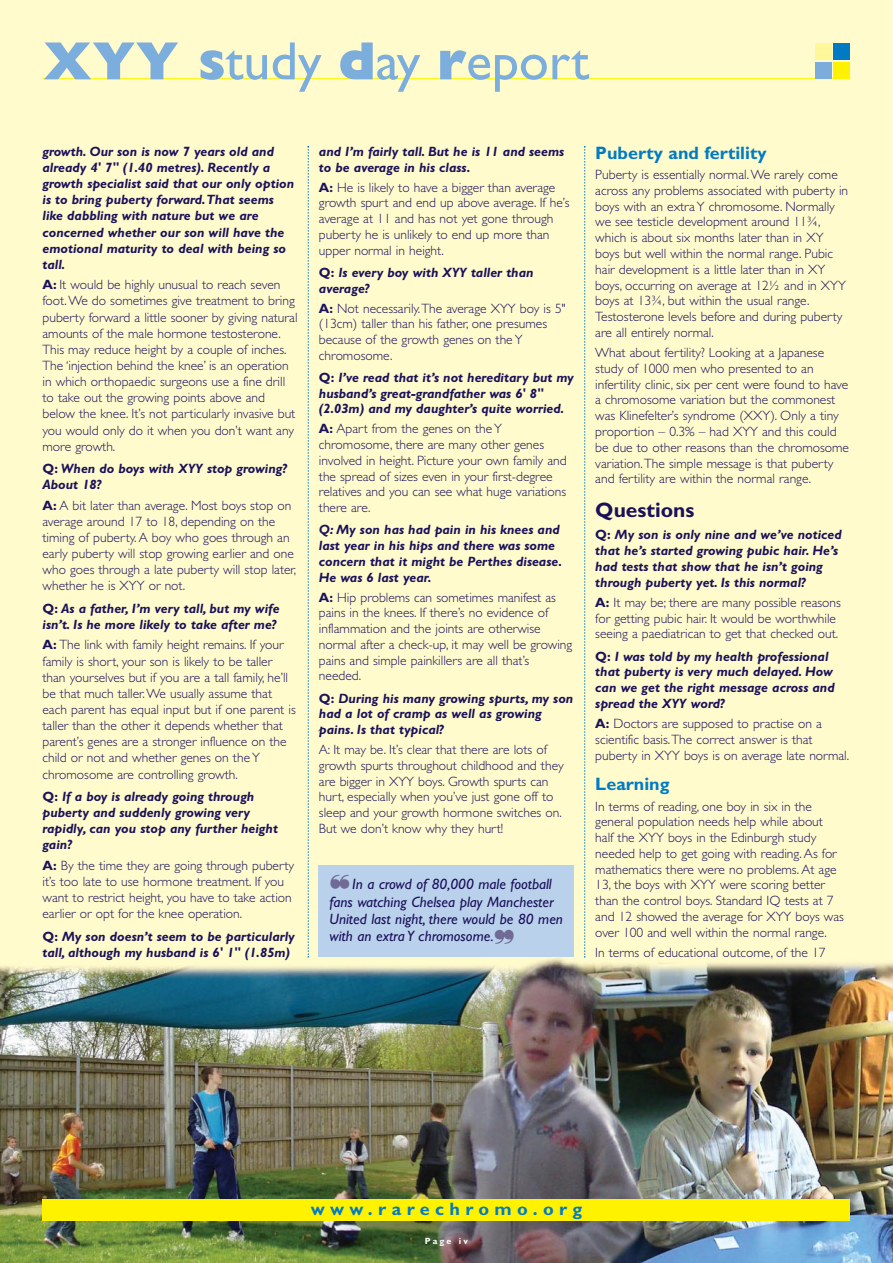
<style>
.page{position:relative;width:893px;height:1263px;background:#fff}
.page>*{position:absolute;margin:0;border:0;box-sizing:border-box;transform-origin:0 0}
.t1{font:54px "Gill Sans";color:#7baddd}
.t2{font:700 21px "Gill Sans";color:#1a115a}
.t3{font:700 18px "Gill Sans";color:#007bc3}
.t4{font:700 18px "Gill Sans";letter-spacing:.3em;color:#007bc3}
.t5{font:italic 15px/17.2px "Gill Sans";color:#1a115a}
.t6{font:300 13.5px/15.8px "Gill Sans";color:#1a115a}
.t7{font:italic 700 13.5px/15.8px "Gill Sans";color:#1a115a}
.t8{font:700 9px "Gill Sans";letter-spacing:.235em;color:#fff}
.s1{font-weight:800}
.s2{font-weight:700}
.s3{font-style:normal}
.s4{color:#706a97}
</style>
<div class="page">
<img style="left:0;top:0;width:893px;height:1263px">
<hr style="left:43px;top:78px;width:807px;height:1px;background:#fff200">
<div style="left:815px;top:43px;width:17px;height:17px;background:#fff799"></div>
<div style="left:833px;top:43px;width:17px;height:17px;background:#007ac2"></div>
<div style="left:815px;top:62px;width:17px;height:17px;background:#7bacdc"></div>
<div style="left:833px;top:62px;width:17px;height:17px;background:#fff200"></div>
<svg style="left:308px;top:146px;width:1px;height:811px"></svg>
<svg style="left:584px;top:146px;width:1px;height:811px"></svg>
<div style="left:43px;top:1199px;width:807px;height:21px;background:#fff200"></div>
<div style="left:319px;top:865px;width:255px;height:92px;background:#bad1ec"></div>
<h1 class="t1" style="left:43px;top:43px;width:548px"><span class="s1">XYY s</span>tudy <span class="s1">d</span>ay <span class="s1">r</span>eport</h1>
<p class="t7" style="left:43px;top:145px;width:253px;line-height:16.2px">growth. Our son is now 7 years old and already 4' 7" (1.40 metres). Recently a growth specialist said that our only option is to bring puberty forward.That seems like dabbling with nature but we are concerned whether our son will have the emotional maturity to deal with being so tall.</p>
<p class="t6" style="left:43px;top:278px;width:257px;line-height:16.2px"><span class="s2">A:</span> It would be highly unusual to reach seven foot. We do sometimes give treatment to bring puberty forward a little sooner by giving natural amounts of the male hormone testosterone.<br>This may reduce height by a couple of inches.<br>The ‘injection behind the knee’ is an operation in which orthopaedic surgeons use a fine drill to take out the growing points above and below the knee. It’s not particularly invasive but you would only do it when you don’t want any more growth.</p>
<p class="t7" style="left:43px;top:462px;width:246px;line-height:16.2px"><span class="s3">Q:</span> When do boys with XYY stop growing?<br>About 18?</p>
<p class="t6" style="left:43px;top:498px;width:255px;line-height:16.2px"><span class="s2">A:</span> A bit later than average. Most boys stop on average around 17 to 18, depending on the timing of puberty. A boy who goes through an early puberty will stop growing earlier and one who goes through a late puberty will stop later, whether he is XYY or not.</p>
<p class="t7" style="left:43px;top:602px;width:239px;line-height:16.2px"><span class="s3">Q:</span> As a father, I’m very tall, but my wife isn’t. Is he more likely to take after me?</p>
<p class="t6" style="left:43px;top:638px;width:255px;line-height:16.2px"><span class="s2">A:</span> The link with family height remains. If your family is short, your son is likely to be taller than yourselves but if you are a tall family, he’ll be that much taller. We usually assume that each parent has equal input but if one parent is taller than the other it depends whether that parent’s genes are a stronger influence on the child or not and whether genes on the Y chromosome are controlling growth.</p>
<p class="t7" style="left:43px;top:790px;width:237px;line-height:16.2px"><span class="s3">Q:</span> If a boy is already going through puberty and suddenly growing very rapidly, can you stop any further height gain?</p>
<p class="t6" style="left:43px;top:859px;width:253px;line-height:16.2px"><span class="s2">A:</span> By the time they are going through puberty it’s too late to use hormone treatment. If you want to restrict height, you have to take action earlier or opt for the knee operation.</p>
<p class="t7" style="left:43px;top:929px;width:254px;line-height:16.2px"><span class="s3">Q:</span> My son doesn’t seem to be particularly tall, although my husband is 6' 1" (1.85m)</p>
<p class="t7" style="left:319px;top:145px;width:247px">and I’m fairly tall. But he is 11 and seems to be average in his class.</p>
<p class="t6" style="left:319px;top:181px;width:252px"><span class="s2">A:</span> He is likely to have a bigger than average growth spurt and end up above average. If he’s average at 11 and has not yet gone through puberty he is unlikely to end up more than upper normal in height.</p>
<p class="t7" style="left:319px;top:266px;width:216px"><span class="s3">Q:</span> Is every boy with XYY taller than average?</p>
<p class="t6" style="left:319px;top:302px;width:248px"><span class="s2">A:</span> Not necessarily. The average XYY boy is 5" (13cm) taller than his father, one presumes because of the growth genes on the Y chromosome.</p>
<p class="t7" style="left:319px;top:371px;width:256px"><span class="s3">Q:</span> I’ve read that it’s not hereditary but my husband’s great-grandfather was 6' 8" (2.03m) and my daughter’s quite worried.</p>
<p class="t6" style="left:319px;top:422px;width:249px"><span class="s2">A:</span> Apart from the genes on the Y chromosome, there are many other genes involved in height. Picture your own family and the spread of sizes even in your first-degree relatives and you can see what huge variations there are.</p>
<p class="t7" style="left:319px;top:523px;width:245px">Q: My son has had pain in his knees and last year in his hips and there was some concern that it might be Perthes disease.<br>He was 6 last year.</p>
<p class="t6" style="left:319px;top:591px;width:255px"><span class="s2">A:</span> Hip problems can sometimes manifest as pains in the knees. If there’s no evidence of inflammation and the joints are otherwise normal after a check-up, it may well be growing pains and simple painkillers are all that’s needed.</p>
<p class="t7" style="left:319px;top:691px;width:256px"><span class="s3">Q:</span> During his many growing spurts, my son had a lot of cramp as well as growing pains. Is that typical?</p>
<p class="t6" style="left:319px;top:743px;width:246px">A: It may be. It’s clear that there are lots of growth spurts throughout childhood and they are bigger in XYY boys. Growth spurts can hurt, especially when you’ve just gone off to sleep and your growth hormone switches on.<br>But we don’t know why they hurt!</p>
<p class="t5" style="left:330px;top:877px;width:235px"><span class="s4">❝</span>In a crowd of 80,000 male football fans watching Chelsea play Manchester United last night, there would be 80 men with an extra Y chromosome.<span class="s4">❞</span></p>
<h3 class="t3" style="left:595px;top:147px;width:173px">Puberty and fertility</h3>
<p class="t6" style="left:595px;top:168px;width:254px">Puberty is essentially normal. We rarely come across any problems associated with puberty in boys with an extra Y chromosome. Normally we see testicle development around 11¾, which is about six months later than in XY boys but well within the normal range. Pubic hair development is a little later than in XY boys, occurring on average at 12½ and in XYY boys at 13¾, but within the usual range.<br>Testosterone levels before and during puberty are all entirely normal.</p>
<p class="t6" style="left:595px;top:346px;width:255px">What about fertility? Looking at a Japanese study of 1000 men who presented to an infertility clinic, six per cent were found to have a chromosome variation but the commonest was Klinefelter’s syndrome (XXY). Only a tiny proportion – 0.3% – had XYY and this could be due to other reasons than the chromosome variation. The simple message is that puberty and fertility are within the normal range.</p>
<h2 class="t2" style="left:595px;top:503px;width:101px">Questions</h2>
<p class="t7" style="left:595px;top:528px;width:248px"><span class="s3">Q:</span> My son is only nine and we’ve noticed that he’s started growing pubic hair. He’s had tests that show that he isn’t going through puberty yet. Is this normal?</p>
<p class="t6" style="left:595px;top:596px;width:247px"><span class="s2">A:</span> It may be; there are many possible reasons for getting pubic hair. It would be worthwhile seeing a paediatrican to get that checked out.</p>
<p class="t7" style="left:595px;top:650px;width:241px"><span class="s3">Q:</span> I was told by my health professional that puberty is very much delayed. How can we get the right message across and spread the XYY word?</p>
<p class="t6" style="left:595px;top:717px;width:255px"><span class="s2">A:</span> Doctors are supposed to practise on a scientific basis. The correct answer is that puberty in XYY boys is on average late normal.</p>
<h3 class="t3" style="left:595px;top:778px;width:76px">Learning</h3>
<p class="t6" style="left:595px;top:800px;width:250px">In terms of reading, one boy in six in the general population needs help while about half the XYY boys in the Edinburgh study needed help to get going with reading. As for mathematics there were no problems. At age 13, the boys with XYY were scoring better than the control boys. Standard IQ tests at 7 and 12 showed the average for XYY boys was over 100 and well within the normal range.</p>
<p class="t6" style="left:595px;top:946px;width:232px">In terms of educational outcome, of the 17</p>
<h3 class="t4" style="left:311px;top:1202px;width:273px">www.rarechromo.org</h3>
<p class="t8" style="left:425px;top:1237px;width:45px">Page iv</p>
</div>
